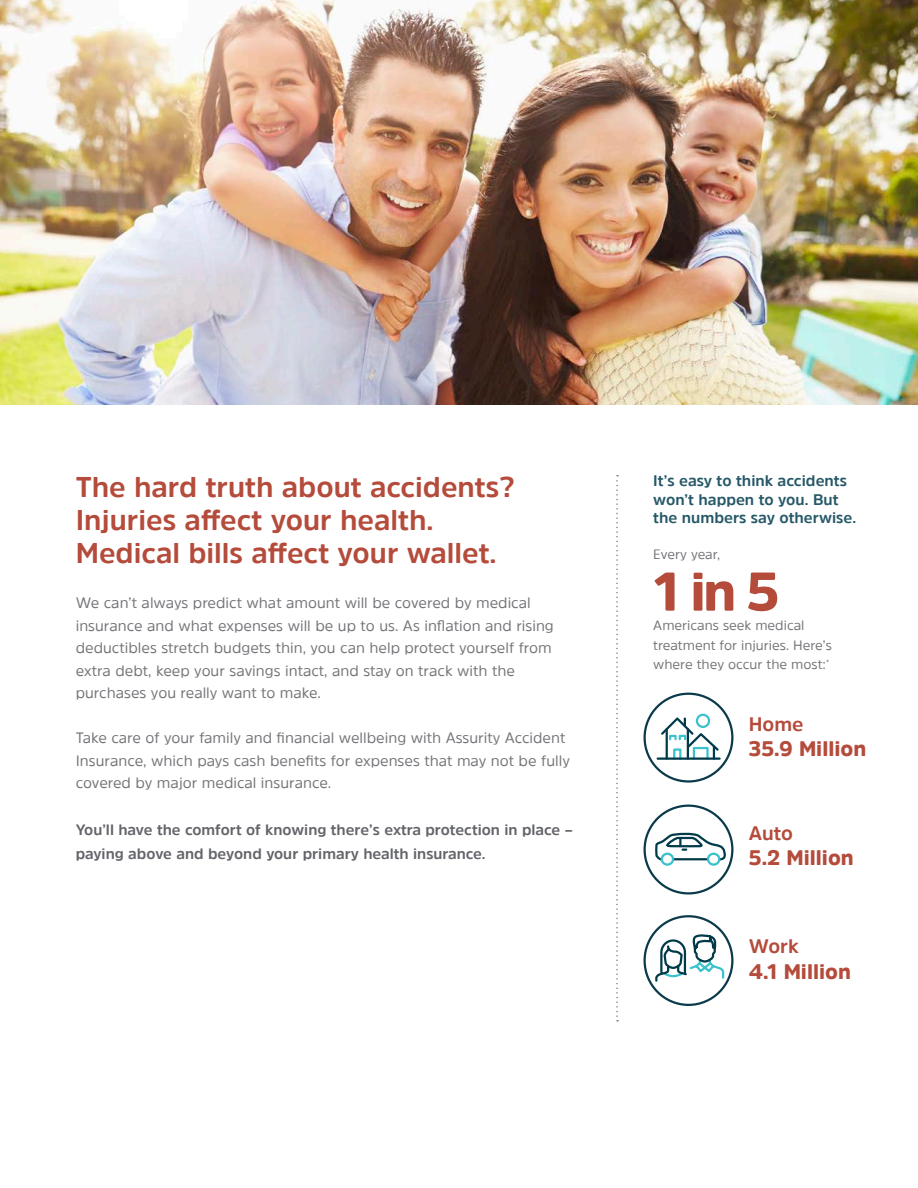
<style>
.page{position:relative;width:918px;height:1188px;background:#fff}
.page>*{position:absolute;margin:0;border:0;box-sizing:border-box;transform-origin:0 0}
.t1{font:900 54px "Amsi Pro";color:#b44b3b}
.t2{font:700 28.5px/33px "Amsi Pro";color:#b44b3b}
.t3{font:900 21px "Amsi Pro";color:#b44b3b}
.t4{font:700 19.5px "Amsi Pro";color:#b44b3b}
.t5{font:700 15.3px/18.3px "Amsi Pro";color:#265868}
.t6{font:15px/22.5px "Amsi Pro";color:#747479}
.t7{font:700 15px/24px "Amsi Pro";color:#63656a}
.t8{font:13.5px/19.5px "Amsi Pro";color:#747479}
</style>
<div class="page">
<div style="left:644px;top:805px;width:90px;height:90px;border:2px solid #0b3b4b;border-radius:50%"></div>
<svg style="left:655px;top:832px;width:71px;height:34px"></svg>
<div style="left:644px;top:915px;width:90px;height:91px;border:2px solid #0b3b4b;border-radius:50%"></div>
<svg style="left:654px;top:934px;width:71px;height:48px"></svg>
<img style="left:0;top:0;width:918px;height:405px">
<svg style="left:616px;top:475px;width:2px;height:547px"></svg>
<div style="left:644px;top:693px;width:90px;height:90px;border:2px solid #0b3b4b;border-radius:50%"></div>
<div style="left:696px;top:714px;width:14px;height:14px;border:2px solid #3dc1cc;border-radius:50%"></div>
<svg style="left:656px;top:715px;width:65px;height:45px"></svg>
<p class="t2" style="left:76px;top:470px;width:441px">The hard truth about accidents?<br>Injuries affect your health.<br>Medical bills affect your wallet.</p>
<p class="t6" style="left:76px;top:591px;width:480px">We can’t always predict what amount will be covered by medical insurance and what expenses will be up to us. As inflation and rising deductibles stretch budgets thin, you can help protect yourself from extra debt, keep your savings intact, and stay on track with the purchases you really want to make.</p>
<p class="t6" style="left:76px;top:726px;width:496px">Take care of your family and financial wellbeing with Assurity Accident<br>Insurance, which pays cash benefits for expenses that may not be fully covered by major medical insurance.</p>
<p class="t7" style="left:76px;top:817px;width:499px">You’ll have the comfort of knowing there’s extra protection in place – paying above and beyond your primary health insurance.</p>
<p class="t5" style="left:653px;top:472px;width:204px">It’s easy to think accidents won’t happen to you. But the numbers say otherwise.</p>
<p class="t8" style="left:653px;top:544px;width:68px">Every year,</p>
<p class="t1" style="left:653px;top:554px;width:128px">1 in 5</p>
<p class="t8" style="left:653px;top:615px;width:180px">Americans seek medical treatment for injuries. Here’s where they occur the most:<sup>*</sup></p>
<p class="t4" style="left:749px;top:710px;width:56px">Home</p>
<p class="t3" style="left:749px;top:734px;width:119px">35.9 Million</p>
<p class="t4" style="left:749px;top:819px;width:46px">Auto</p>
<p class="t3" style="left:749px;top:843px;width:106px">5.2 Million</p>
<p class="t4" style="left:749px;top:933px;width:51px">Work</p>
<p class="t3" style="left:749px;top:957px;width:104px">4.1 Million</p>
</div>
